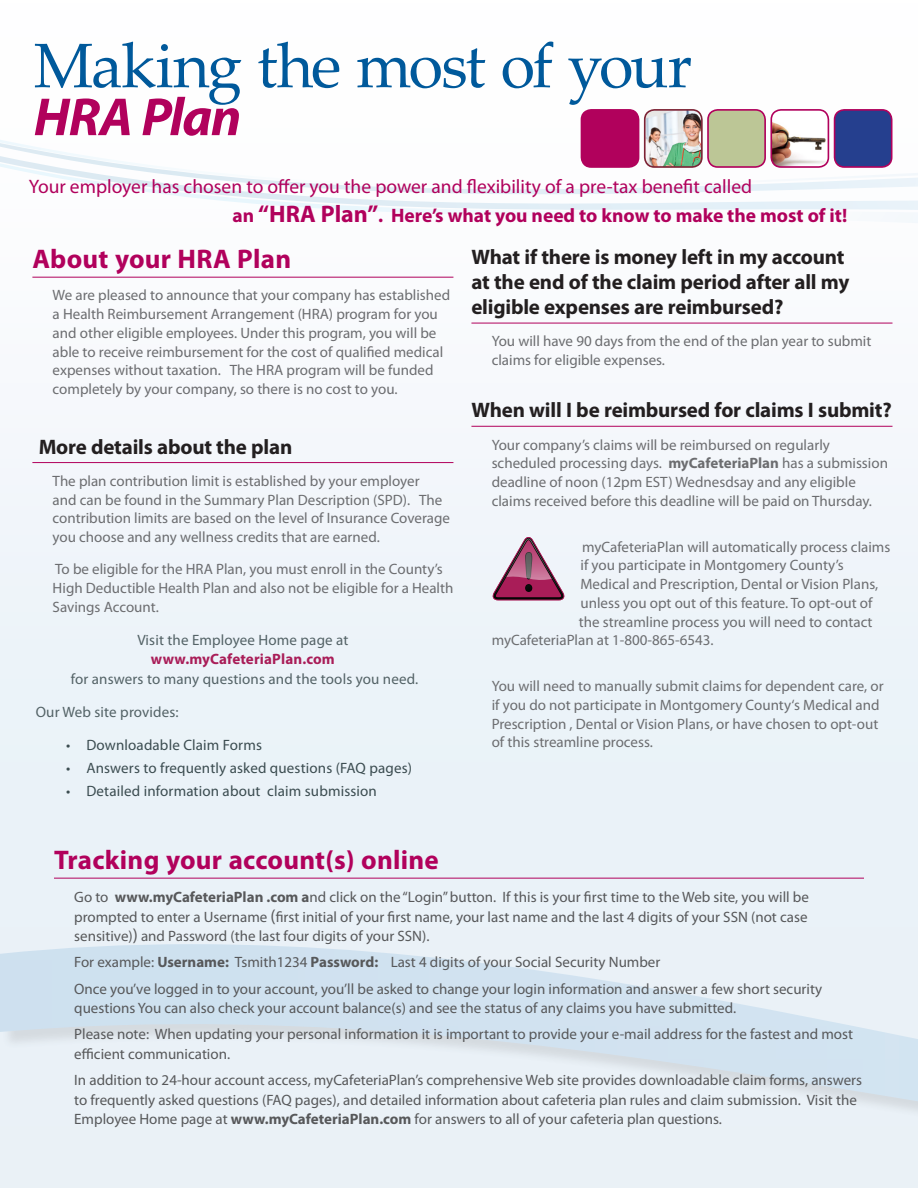
<style>
.page{position:relative;width:918px;height:1188px;background:#fff}
.page>*{position:absolute;margin:0;border:0;box-sizing:border-box;transform-origin:0 0}
.Photo_head{font:63px "Palatino Linotype";letter-spacing:-.04em;color:#00599b}
.Photo_head-2{font:italic 700 54px "Myriad Pro";letter-spacing:-.02em;color:#b1015c}
.REd{font:700 27px "Myriad Pro";letter-spacing:.01em;color:#b1015c}
.Section_Headers_with{font:700 27px "Myriad Pro";letter-spacing:.01em;color:#b1015c}
.Section_Headers_with-2{font:700 21px/25.2px "Myriad Pro";letter-spacing:-.01em;color:#231f20}
.t1{font:19.5px/28.5px "Myriad Pro";color:#b1015c}
.Paragraph_Lighter_Co{font:15px/18.8px "Myriad Pro";color:#6c6d70}
.Paragraph_Lighter_Co-2{font:15px/19.5px "Myriad Pro";color:#57585a}
.t2{font:15px "Myriad Pro";letter-spacing:.01em;color:#3b4c50}
.t3{font:15px "Myriad Pro";letter-spacing:.01em;color:#536266}
.t4{font:700 15px "Myriad Pro";letter-spacing:.01em;color:#a91d58}
.s1{font-weight:700}
.s2{font-weight:700;font-size:24px}
.s3{font-size:18px}
</style>
<div class="page">
<div style="left:0;top:109px;width:918px;height:835px;background:#ebf3f9"></div>
<svg style="left:0;top:944px;width:918px;height:244px;background:#e1ebf3"></svg>
<div style="left:0;top:401px;width:918px;height:85px;background:#f4f7fb"></div>
<svg style="left:0;top:307px;width:918px;height:94px"></svg>
<svg style="left:0;top:140px;width:918px;height:3px"></svg>
<svg style="left:0;top:143px;width:918px;height:164px"></svg>
<hr style="left:32px;top:277px;width:421px;height:1px;background:#b1015c">
<hr style="left:32px;top:462px;width:421px;height:1px;background:#b1015c">
<hr style="left:471px;top:323px;width:422px;height:1px;background:#b1015c">
<hr style="left:471px;top:426px;width:422px;height:1px;background:#b1015c">
<svg style="left:491px;top:537px;width:75px;height:63px"></svg>
<img style="left:645px;top:110px;width:57px;height:57px">
<div style="left:644px;top:109px;width:59px;height:59px;border:2px solid #7d2335;border-radius:10px"></div>
<img style="left:771px;top:110px;width:57px;height:57px">
<div style="left:770px;top:109px;width:59px;height:59px;border:2px solid #b1015c;border-radius:10px"></div>
<div style="left:835px;top:110px;width:57px;height:57px;background:#253f8e;border-radius:10px"></div>
<div style="left:834px;top:109px;width:58px;height:59px;border:2px solid #b1015c;border-radius:10px"></div>
<div style="left:708px;top:110px;width:57px;height:57px;background:#bcc696;border-radius:10px"></div>
<div style="left:707px;top:109px;width:59px;height:59px;border:2px solid #b1015c;border-radius:10px"></div>
<div style="left:581px;top:110px;width:58px;height:57px;background:#b1015c;border-radius:10px"></div>
<div style="left:581px;top:109px;width:58px;height:59px;border:2px solid #b1015c;border-radius:10px"></div>
<hr style="left:54px;top:878px;width:810px;height:1px;background:#b1015c">
<p class="Photo_head" style="left:34px;top:21px;width:660px">Making the most of your</p>
<p class="Photo_head-2" style="left:34px;top:82px;width:209px">HRA Plan</p>
<p class="t1" style="left:233px;top:172px;width:616px;text-indent:-204px">Your employer has chosen to offer you the power and flexibility of a pre-tax benefit called<br><span class="s1">an</span> <span class="s2">“HRA Plan”</span><span class="s1">. Here’s what you need to know to make the most of it!</span></p>
<p class="Section_Headers_with" style="left:32px;top:241px;width:260px">About your HRA Plan</p>
<p class="Paragraph_Lighter_Co" style="left:53px;top:286px;width:399px">We are pleased to announce that your company has established a Health Reimbursement Arrangement (HRA) program for you and other eligible employees. Under this program, you will be able to receive reimbursement for the cost of qualified medical expenses without taxation. The HRA program will be funded completely by your company, so there is no cost to you.</p>
<p class="Section_Headers_with-2" style="left:39px;top:433px;width:255px">More details about the plan</p>
<p class="Paragraph_Lighter_Co" style="left:53px;top:471px;width:399px">The plan contribution limit is established by your employer<br>and can be found in the Summary Plan Description (SPD). The contribution limits are based on the level of Insurance Coverage you choose and any wellness credits that are earned.</p>
<p class="Paragraph_Lighter_Co" style="left:53px;top:560px;width:402px">To be eligible for the HRA Plan, you must enroll in the County’s<br>High Deductible Health Plan and also not be eligible for a Health<br>Savings Account.</p>
<p class="t3" style="left:137px;top:631px;width:213px">Visit the Employee Home page at</p>
<p class="t4" style="left:151px;top:649px;width:185px">www.myCafeteriaPlan.com</p>
<p class="t3" style="left:71px;top:670px;width:349px">for answers to many questions and the tools you need.</p>
<p class="t3" style="left:36px;top:703px;width:144px">Our Web site provides:</p>
<p class="t2" style="left:66px;top:736px;width:197px">• Downloadable Claim Forms</p>
<p class="t2" style="left:66px;top:759px;width:347px">• Answers to frequently asked questions (FAQ pages)</p>
<p class="t2" style="left:66px;top:782px;width:312px">• Detailed information about claim submission</p>
<p class="Section_Headers_with-2" style="left:471px;top:243px;width:379px">What if there is money left in my account at the end of the claim period after all my eligible expenses are reimbursed?</p>
<p class="Paragraph_Lighter_Co" style="left:492px;top:332px;width:381px">You will have 90 days from the end of the plan year to submit claims for eligible expenses.</p>
<p class="Section_Headers_with-2" style="left:471px;top:397px;width:422px">When will I be reimbursed for claims I submit?</p>
<p class="Paragraph_Lighter_Co" style="left:492px;top:435px;width:398px">Your company’s claims will be reimbursed on regularly scheduled processing days. <span class="s1">myCafeteriaPlan</span> has a submission deadline of noon (12pm EST) Wednesdsay and any eligible claims received before this deadline will be paid on Thursday.</p>
<p class="Paragraph_Lighter_Co" style="left:582px;top:537px;width:310px">myCafeteriaPlan will automatically process claims</p>
<p class="Paragraph_Lighter_Co" style="left:580px;top:556px;width:265px">if you participate in Montgomery County’s</p>
<p class="Paragraph_Lighter_Co" style="left:580px;top:574px;width:299px">Medical and Prescription, Dental or Vision Plans,</p>
<p class="Paragraph_Lighter_Co" style="left:580px;top:593px;width:294px">unless you opt out of this feature. To opt-out of</p>
<p class="Paragraph_Lighter_Co" style="left:579px;top:612px;width:295px">the streamline process you will need to contact</p>
<p class="Paragraph_Lighter_Co" style="left:492px;top:631px;width:224px">myCafeteriaPlan at 1-800-865-6543.</p>
<p class="Paragraph_Lighter_Co" style="left:492px;top:676px;width:393px">You will need to manually submit claims for dependent care, or if you do not participate in Montgomery County‘s Medical and Prescription , Dental or Vision Plans, or have chosen to opt-out of this streamline process.</p>
<p class="REd" style="left:54px;top:842px;width:386px">Tracking your account(s) online</p>
<p class="Paragraph_Lighter_Co-2" style="left:74px;top:887px;width:736px;text-align:justify">Go to <span class="s1">www.myCafeteriaPlan .com a</span>nd click on the “Login” button. If this is your first time to the Web site, you will be prompted to enter a Username <span class="s3">(</span>first initial of your first name, your last name and the last 4 digits of your SSN (not case sensitive)<span class="s3">)</span> and Password (the last four digits of your SSN).</p>
<p class="Paragraph_Lighter_Co-2" style="left:74px;top:952px;width:588px">For example: <span class="s1">Username:</span> Tsmith1234 <span class="s1">Password:</span> Last 4 digits of your Social Security Number</p>
<p class="Paragraph_Lighter_Co-2" style="left:74px;top:979px;width:750px">Once you’ve logged in to your account, you’ll be asked to change your login information and answer a few short security questions You can also check your account balance(s) and see the status of any claims you have submitted.</p>
<p class="Paragraph_Lighter_Co-2" style="left:74px;top:1024px;width:780px">Please note: When updating your personal information it is important to provide your e-mail address for the fastest and most efficient communication.</p>
<p class="Paragraph_Lighter_Co-2" style="left:74px;top:1070px;width:789px">In addition to 24-hour account access, myCafeteriaPlan’s comprehensive Web site provides downloadable claim forms, answers to frequently asked questions (FAQ pages), and detailed information about cafeteria plan rules and claim submission. Visit the<br>Employee Home page at <span class="s1">www.myCafeteriaPlan.com</span> for answers to all of your cafeteria plan questions.</p>
</div>
